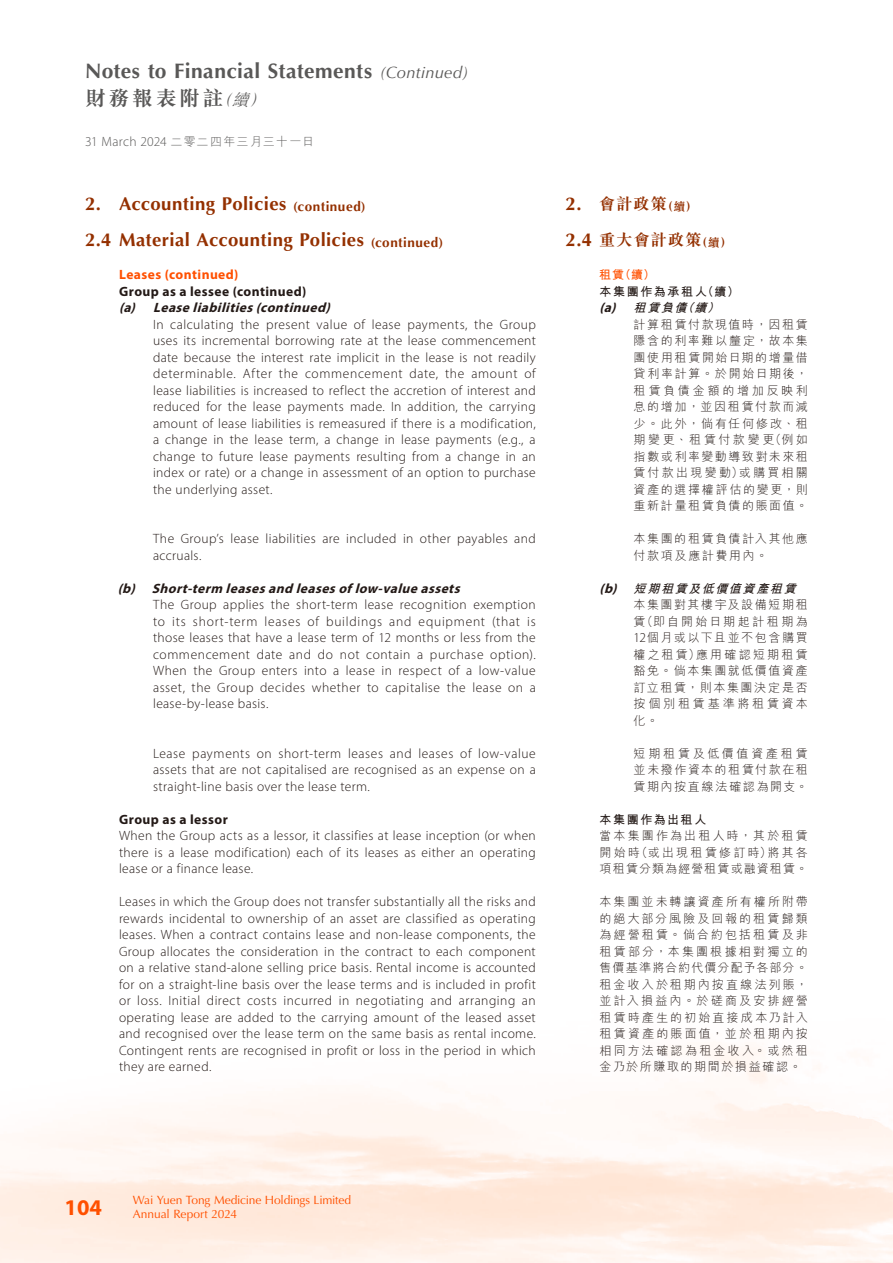
<style>
.page{position:relative;width:893px;height:1263px;background:#fff}
.page>*{position:absolute;margin:0;border:0;box-sizing:border-box;transform-origin:0 0}
.t1{font:700 22.5px "Myriad Pro";color:#ff5000}
.t2{font:700 21px "Optima LT Std";letter-spacing:.015em;color:#595857}
.t3{font:700 21px "M Sung HK";letter-spacing:.115em;color:#595857}
.t4{font:700 18.6px/36px "Optima LT Std";letter-spacing:.025em;color:#943000}
.t5{font:700 16.5px/36px "M Sung HK";letter-spacing:.045em;color:#943000}
.t6{font:300 13.5px/16.5px "Myriad Pro";letter-spacing:.03em;color:#231916;text-align:justify}
.t7{font:italic 700 13.5px "Myriad Pro";color:#231916}
.t8{font:700 13.5px "Myriad Pro";letter-spacing:.035em;color:#231916}
.t9{font:300 13.5px "Myriad Pro";letter-spacing:.015em;color:#595857}
.t10{font:700 13.5px "Myriad Pro";letter-spacing:.035em;color:#ff5000}
.t11{font:300 12px/16.5px "M Hei HK";letter-spacing:.145em;color:#231916;text-align:justify}
.t12{font:12px "Optima LT Std";letter-spacing:-.015em;color:#ff5000}
.t13{font:700 12px/16.5px "M Hei HK";letter-spacing:.135em;color:#231916}
.t14{font:700 12px "M Hei HK";color:#ff5000}
.s1{font-weight:400;font-style:italic;font-size:16.5px}
.s2{font-weight:300;font-style:italic;font-size:16.5px}
.s3{font-family:"M Hei HK";font-size:12px}
.s4{font-size:13.5px}
.s5{font-family:"Optima LT Std";font-size:18.6px}
.s6{font-size:12px}
.s7{font-family:"Myriad Pro";font-style:italic;font-size:13.5px}
.s8{font-style:italic}
.s9{font-family:"Myriad Pro";font-weight:700;font-style:italic;font-size:13.5px}
.s10{font-weight:700;font-style:italic}
.s11{font-family:"Myriad Pro";font-size:13.5px}
</style>
<div class="page">
<h2 class="t2" style="left:85px;top:59px;width:385px">Notes to Financial Statements <span class="s1">(Continued)</span></h2>
<h2 class="t3" style="left:85px;top:87px;width:188px">財務報表附註<span class="s2">（續）</span></h2>
<p class="t9" style="left:85px;top:134px;width:231px">31 March 2024 <span class="s3">二零二四年三月三十一日</span></p>
<h3 class="t4" style="left:85px;top:186px;width:360px">2. Accounting Policies <span class="s4">(continued)<br></span>2.4 Material Accounting Policies <span class="s4">(continued)</span></h3>
<p class="t10" style="left:119px;top:266px;width:121px">Leases (continued)</p>
<p class="t8" style="left:119px;top:282px;width:189px">Group as a lessee (continued)</p>
<p class="t7" style="left:119px;top:299px;width:217px">(a) Leaseliabilities(continued)</p>
<p class="t6" style="left:153px;top:316px;width:384px">In calculating the present value of lease payments, the Group uses its incremental borrowing rate at the lease commencement date because the interest rate implicit in the lease is not readily determinable. After the commencement date, the amount of lease liabilities is increased to reflect the accretion of interest and reduced for the lease payments made. In addition, the carrying amount of lease liabilities is remeasured if there is a modification, a change in the lease term, a change in lease payments (e.g., a change to future lease payments resulting from a change in an index or rate) or a change in assessment of an option to purchase the underlying asset.</p>
<p class="t6" style="left:153px;top:530px;width:384px">The Group’s lease liabilities are included in other payables and accruals.</p>
<p class="t7" style="left:118px;top:579px;width:348px">(b) Short-term leasesand leasesoflow-valueassets</p>
<p class="t6" style="left:153px;top:596px;width:384px">The Group applies the short-term lease recognition exemption to its short-term leases of buildings and equipment (that is those leases that have a lease term of 12 months or less from the commencement date and do not contain a purchase option).<br>When the Group enters into a lease in respect of a low-value asset, the Group decides whether to capitalise the lease on a lease-by-lease basis.</p>
<p class="t6" style="left:153px;top:745px;width:384px">Lease payments on short-term leases and leases of low-value assets that are not capitalised are recognised as an expense on a straight-line basis over the lease term.</p>
<p class="t8" style="left:119px;top:810px;width:110px">Group as a lessor</p>
<p class="t6" style="left:119px;top:827px;width:418px">When the Group acts as a lessor, it classifies at lease inception (or when there is a lease modification) each of its leases as either an operating lease or a finance lease.</p>
<p class="t6" style="left:119px;top:893px;width:418px">Leases in which the Group does not transfer substantially all the risks and rewards incidental to ownership of an asset are classified as operating leases. When a contract contains lease and non-lease components, the Group allocates the consideration in the contract to each component on a relative stand-alone selling price basis. Rental income is accounted for on a straight-line basis over the lease terms and is included in profit or loss. Initial direct costs incurred in negotiating and arranging an operating lease are added to the carrying amount of the leased asset and recognised over the lease term on the same basis as rental income.<br>Contingent rents are recognised in profit or loss in the period in which they are earned.</p>
<p class="t5" style="left:566px;top:186px;width:168px"><span class="s5">2.</span> 會計政策<span class="s6">（續）<br></span><span class="s5">2.4</span> 重大會計政策<span class="s6">（續）</span></p>
<p class="t14" style="left:599px;top:266px;width:58px">租賃（續）</p>
<p class="t13" style="left:600px;top:282px;width:141px">本集團作為承租人（續）<span class="s7">(a)</span> <span class="s8">租賃負債（續）</span></p>
<p class="t11" style="left:634px;top:316px;width:176px">計算租賃付款現值時，因租賃隱含的利率難以釐定，故本集團使用租賃開始日期的增量借貸利率計算。於開始日期後，租賃負債金額的增加反映利息的增加，並因租賃付款而減少。此外，倘有任何修改、租期變更、租賃付款變更（例如指數或利率變動導致對未來租賃付款出現變動）或購買相關資產的選擇權評估的變更，則重新計量租賃負債的賬面值。</p>
<p class="t11" style="left:634px;top:530px;width:176px">本集團的租賃負債計入其他應付款項及應計費用內。</p>
<p class="t11" style="left:634px;top:580px;width:176px;text-align:left;text-indent:-34px"><span class="s9">(b)</span> <span class="s10">短期租賃及低價值資產租賃</span>本集團對其樓宇及設備短期租賃（即自開始日期起計租期為<br><span class="s11">12</span>個月或以下且並不包含購買權之租賃）應用確認短期租賃豁免。倘本集團就低價值資產訂立租賃，則本集團決定是否按個別租賃基準將租賃資本化。</p>
<p class="t11" style="left:634px;top:745px;width:176px">短期租賃及低價值資產租賃並未撥作資本的租賃付款在租賃期內按直線法確認為開支。</p>
<p class="t13" style="left:600px;top:810px;width:108px">本集團作為出租人</p>
<p class="t11" style="left:600px;top:827px;width:210px">當本集團作為出租人時，其於租賃開始時（或出現租賃修訂時）將其各項租賃分類為經營租賃或融資租賃。</p>
<p class="t11" style="left:600px;top:893px;width:210px">本集團並未轉讓資產所有權所附帶的絕大部分風險及回報的租賃歸類為經營租賃。倘合約包括租賃及非租賃部分，本集團根據相對獨立的售價基準將合約代價分配予各部分。租金收入於租期內按直線法列賬，並計入損益內。於磋商及安排經營租賃時產生的初始直接成本乃計入租賃資產的賬面值，並於租期內按相同方法確認為租金收入。或然租金乃於所賺取的期間於損益確認。</p>
<p class="t12" style="left:133px;top:1192px;width:220px">Wai Yuen Tong Medicine Holdings Limited</p>
<h1 class="t1" style="left:65px;top:1192px;width:39px">104</h1>
<p class="t12" style="left:133px;top:1207px;width:106px">Annual Report 2024</p>
</div>
